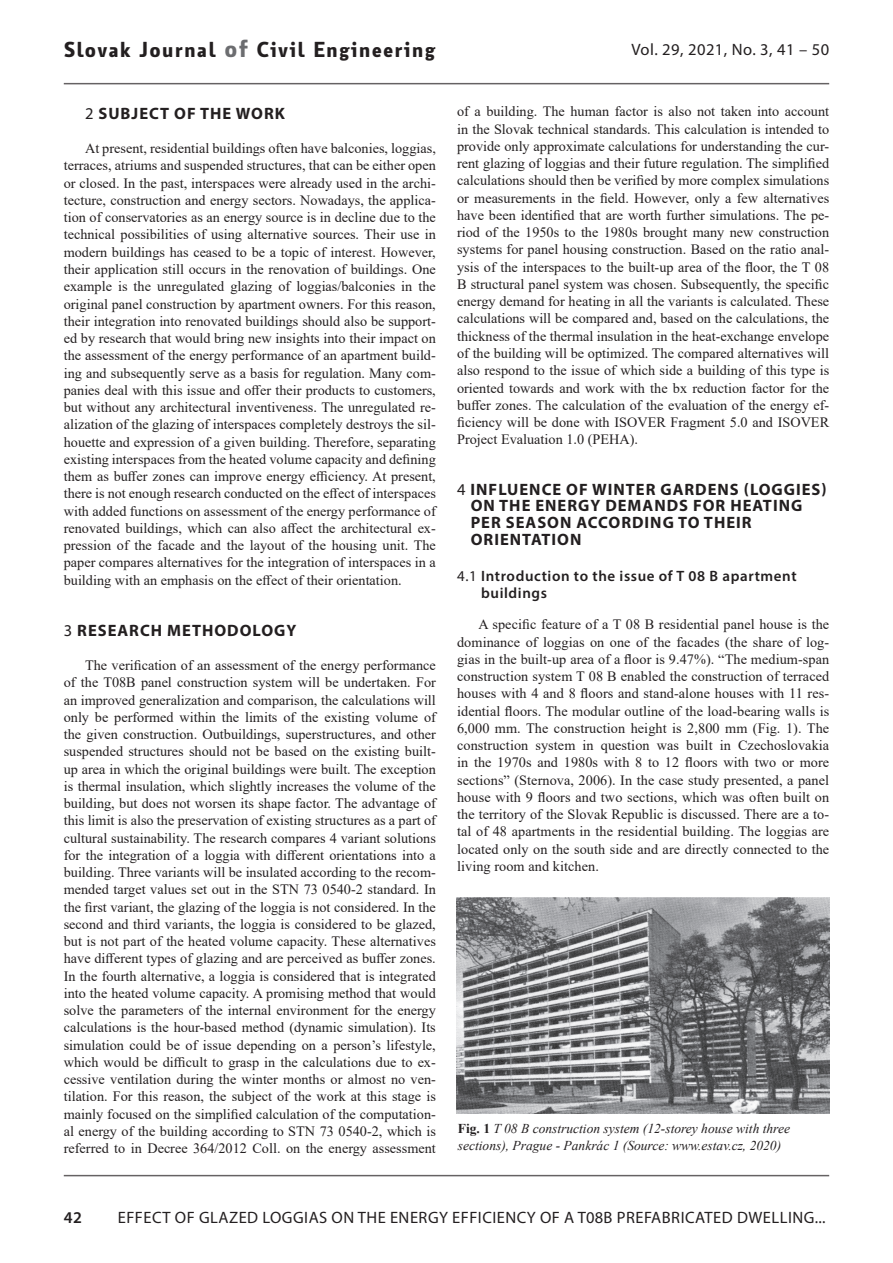
<style>
.page{position:relative;width:893px;height:1263px;background:#fff}
.page>*{position:absolute;margin:0;border:0;box-sizing:border-box;transform-origin:0 0}
.t1{font:700 21px "Botanika Demi CE";letter-spacing:.05em;color:#231f20}
.t2{font:700 16.5px/16.5px "Myriad Pro";letter-spacing:.06em;color:#231f20}
.t3{font:16.5px "Myriad Pro";letter-spacing:.03em;color:#231f20}
.t4{font:600 16.5px "Myriad Pro";color:#231f20}
.t5{font:600 15px/16.5px "Myriad Pro";letter-spacing:.04em;color:#231f20}
.t6{font:14.25px/17.2px "Times New Roman";color:#231f20;text-align:justify}
.t7{font:italic 13.5px/16.5px "Times New Roman";color:#231f20}
.s1{font-size:24px;color:#6c6d70}
.s2{font-weight:400}
.s3{font-weight:700;font-style:normal}
</style>
<div class="page">
<hr style="left:64px;top:83px;width:765px;height:1px;background:#231f20">
<hr style="left:64px;top:1175px;width:765px;height:1px;background:#231f20">
<img style="left:457px;top:897px;width:373px;height:217px">
<h1 class="t1" style="left:64px;top:37px;width:373px">Slovak Journal <span class="s1">of</span> Civil Engineering</h1>
<p class="t2" style="left:85px;top:104px;width:201px"><span class="s2">2</span> SUBJECT OF THE WORK</p>
<p class="t6" style="left:64px;top:139px;width:374px;text-indent:21px">At present, residential buildings often have balconies, loggias, terraces, atriums and suspended structures, that can be either open or closed. In the past, interspaces were already used in the archi&shy;tecture, construction and energy sectors. Nowadays, the applica&shy;tion of conservatories as an energy source is in decline due to the technical possibilities of using alternative sources. Their use in modern buildings has ceased to be a topic of interest. However, their application still occurs in the renovation of buildings. One example is the unregulated glazing of loggias/balconies in the original panel construction by apartment owners. For this reason, their integration into renovated buildings should also be support&shy;ed by research that would bring new insights into their impact on the assessment of the energy performance of an apartment build&shy;ing and subsequently serve as a basis for regulation. Many com&shy;panies deal with this issue and offer their products to customers, but without any architectural inventiveness. The unregulated re&shy;alization of the glazing of interspaces completely destroys the sil&shy;houette and expression of a given building. Therefore, separating existing interspaces from the heated volume capacity and defining them as buffer zones can improve energy efficiency. At present, there is not enough research conducted on the effect of interspaces with added functions on assessment of the energy performance of renovated buildings, which can also affect the architectural ex&shy;pression of the facade and the layout of the housing unit. The paper compares alternatives for the integration of interspaces in a building with an emphasis on the effect of their orientation.</p>
<p class="t2" style="left:64px;top:621px;width:234px"><span class="s2">3</span> RESEARCH METHODOLOGY</p>
<p class="t6" style="left:64px;top:656px;width:374px;text-indent:21px">The verification of an assessment of the energy performance of the T08B panel construction system will be undertaken. For an improved generalization and comparison, the calculations will only be performed within the limits of the existing volume of the given construction. Outbuildings, superstructures, and other suspended structures should not be based on the existing built&shy;up area in which the original buildings were built. The exception is thermal insulation, which slightly increases the volume of the building, but does not worsen its shape factor. The advantage of this limit is also the preservation of existing structures as a part of cultural sustainability. The research compares 4 variant solutions for the integration of a loggia with different orientations into a building. Three variants will be insulated according to the recom&shy;mended target values set out in the STN 73 0540-2 standard. In the first variant, the glazing of the loggia is not considered. In the second and third variants, the loggia is considered to be glazed, but is not part of the heated volume capacity. These alternatives have different types of glazing and are perceived as buffer zones.<br>In the fourth alternative, a loggia is considered that is integrated into the heated volume capacity. A promising method that would solve the parameters of the internal environment for the energy calculations is the hour-based method (dynamic simulation). Its simulation could be of issue depending on a person’s lifestyle, which would be difficult to grasp in the calculations due to ex&shy;cessive ventilation during the winter months or almost no ven&shy;tilation. For this reason, the subject of the work at this stage is mainly focused on the simplified calculation of the computation&shy;al energy of the building according to STN 73 0540-2, which is referred to in Decree 364/2012 Coll. on the energy assessment</p>
<p class="t3" style="left:631px;top:39px;width:199px">Vol. 29, 2021, No. 3, 41 – 50</p>
<p class="t6" style="left:457px;top:103px;width:374px">of a building. The human factor is also not taken into account in the Slovak technical standards. This calculation is intended to provide only approximate calculations for understanding the cur&shy;rent glazing of loggias and their future regulation. The simplified calculations should then be verified by more complex simulations or measurements in the field. However, only a few alternatives have been identified that are worth further simulations. The pe&shy;riod of the 1950s to the 1980s brought many new construction systems for panel housing construction. Based on the ratio anal&shy;ysis of the interspaces to the built-up area of the floor, the T 08<br>B structural panel system was chosen. Subsequently, the specific energy demand for heating in all the variants is calculated. These calculations will be compared and, based on the calculations, the thickness of the thermal insulation in the heat-exchange envelope of the building will be optimized. The compared alternatives will also respond to the issue of which side a building of this type is oriented towards and work with the bx reduction factor for the buffer zones. The calculation of the evaluation of the energy ef&shy;ficiency will be done with ISOVER Fragment 5.0 and ISOVER Project Evaluation 1.0 (PEHA).</p>
<p class="t2" style="left:471px;top:481px;width:357px;text-indent:-14px"><span class="s2">4</span> INFLUENCE OF WINTER GARDENS (LOGGIES)<br>ON THE ENERGY DEMANDS FOR HEATING<br>PER SEASON ACCORDING TO THEIR<br>ORIENTATION</p>
<p class="t5" style="left:481px;top:568px;width:317px;text-indent:-24px"><span class="s2">4.1</span> Introduction to the issue of T 08 B apartment buildings</p>
<p class="t6" style="left:457px;top:615px;width:374px;text-indent:21px">A specific feature of a T 08 B residential panel house is the dominance of loggias on one of the facades (the share of log&shy;gias in the built-up area of a floor is 9.47%). “The medium-span construction system T 08 B enabled the construction of terraced houses with 4 and 8 floors and stand-alone houses with 11 res&shy;idential floors. The modular outline of the load-bearing walls is 6,000 mm. The construction height is 2,800 mm (Fig. 1). The construction system in question was built in Czechoslovakia in the 1970s and 1980s with 8 to 12 floors with two or more sections” (Sternova, 2006). In the case study presented, a panel house with 9 floors and two sections, which was often built on the territory of the Slovak Republic is discussed. There are a to&shy;tal of 48 apartments in the residential building. The loggias are located only on the south side and are directly connected to the living room and kitchen.</p>
<p class="t7" style="left:458px;top:1120px;width:334px"><span class="s3">Fig. 1</span> T 08 B construction system (12-storey house with three sections), Prague - Pankrác 1 (Source: www.estav.cz, 2020)</p>
<p class="t4" style="left:64px;top:1207px;width:20px">42</p>
<p class="t3" style="left:118px;top:1207px;width:709px">EFFECT OF GLAZED LOGGIAS ON THE ENERGY EFFICIENCY OF A T08B PREFABRICATED DWELLING...</p>
</div>
